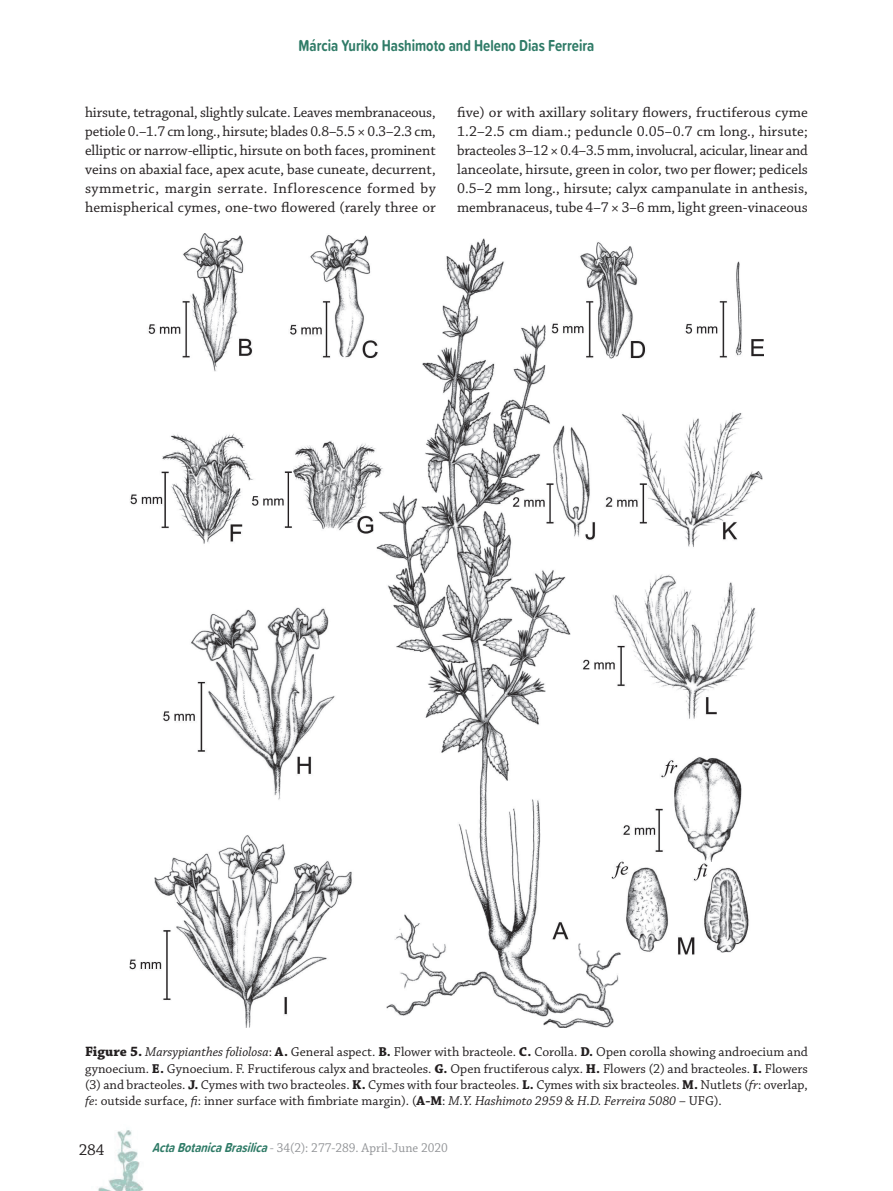
<style>
.page{position:relative;width:893px;height:1191px;background:#fff}
.page>*{position:absolute;margin:0;border:0;box-sizing:border-box;transform-origin:0 0}
.t1{font:700 16.5px "Proxima Soft Cond";color:#2f7b67;scale:.91 1}
.t2{font:16.5px "Chaparral Pro";color:#231f20}
.t3{font:15px/18.9px "Chaparral Pro";letter-spacing:.005em;color:#231f20;text-align:justify}
.t4{font:13.5px/16.2px "Chaparral Pro";color:#231f20;text-align:justify}
.t5{font:13.5px "Chaparral Pro";color:#939598;scale:.95 1}
.s1{font-weight:700;font-size:14.25px}
.s2{font-style:italic}
.s3{font-weight:700}
.s4{font-family:"Proxima Soft Cond";font-weight:700;font-style:italic;color:#2f7b67}
</style>
<div class="page">
<img style="left:98px;top:1130px;width:45px;height:61px">
<img style="left:129px;top:234px;width:635px;height:794px">
<p class="t1" style="left:298px;top:33px;width:327px">Márcia Yuriko Hashimoto and Heleno Dias Ferreira</p>
<p class="t3" style="left:85px;top:104px;width:352px">hirsute, tetragonal, slightly sulcate. Leaves membranaceous, petiole 0.–1.7 cm long., hirsute; blades 0.8–5.5 × 0.3–2.3 cm, elliptic or narrow-elliptic, hirsute on both faces, prominent veins on abaxial face, apex acute, base cuneate, decurrent, symmetric, margin serrate. Inflorescence formed by hemispherical cymes, one-two flowered (rarely three or</p>
<p class="t3" style="left:457px;top:104px;width:352px">five) or with axillary solitary flowers, fructiferous cyme 1.2–2.5 cm diam.; peduncle 0.05–0.7 cm long., hirsute; bracteoles 3–12 × 0.4–3.5 mm, involucral, acicular, linear and lanceolate, hirsute, green in color, two per flower; pedicels 0.5–2 mm long., hirsute; calyx campanulate in anthesis, membranaceus, tube 4–7 × 3–6 mm, light green-vinaceous</p>
<p class="t4" style="left:85px;top:1044px;width:724px"><span class="s1">Figure 5.</span> <span class="s2">Marsypianthes foliolosa</span>: <span class="s3">A.</span> General aspect. <span class="s3">B.</span> Flower with bracteole. <span class="s3">C.</span> Corolla. <span class="s3">D.</span> Open corolla showing androecium and gynoecium. <span class="s3">E.</span> Gynoecium. F. Fructiferous calyx and bracteoles. <span class="s3">G.</span> Open fructiferous calyx. <span class="s3">H.</span> Flowers (2) and bracteoles. <span class="s3">I.</span> Flowers (3) and bracteoles. <span class="s3">J.</span> Cymes with two bracteoles. <span class="s3">K.</span> Cymes with four bracteoles. <span class="s3">L.</span> Cymes with six bracteoles. <span class="s3">M.</span> Nutlets (<span class="s2">fr</span>: overlap, <span class="s2">fe</span>: outside surface, <span class="s2">fi</span>: inner surface with fimbriate margin). (<span class="s3">A-M</span>: <span class="s2">M.Y. Hashimoto 2959 &amp; H.D. Ferreira 5080</span> – UFG).</p>
<p class="t2" style="left:79px;top:1141px;width:27px">284</p>
<p class="t5" style="left:152px;top:1140px;width:313px"><span class="s4">ActaBotanicaBrasilica</span>- 34(2): 277-289. April-June 2020</p>
</div>
